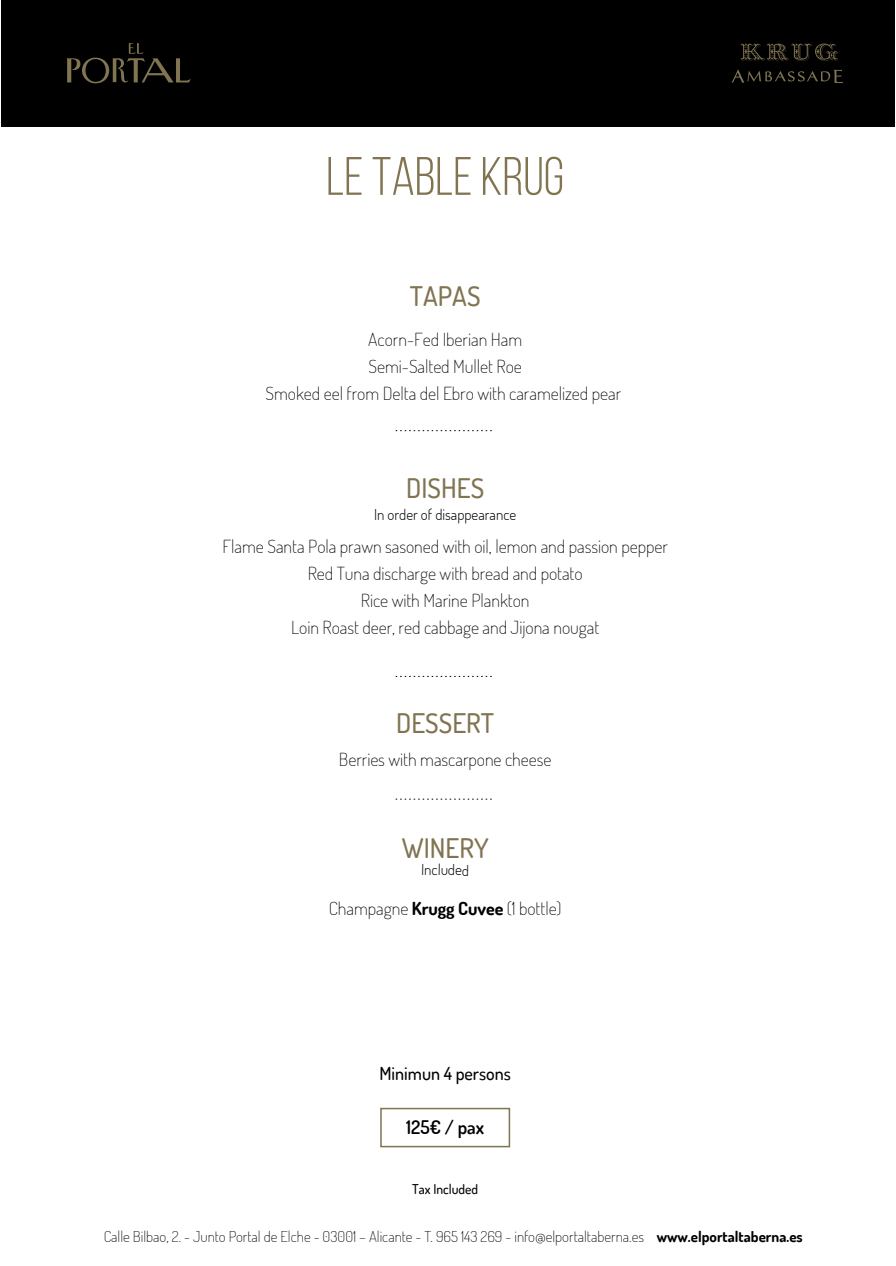
<style>
.page{position:relative;width:896px;height:1266px;background:#fff}
.page>*{position:absolute;margin:0;border:0;box-sizing:border-box;transform-origin:0 0}
.t1{font:54px "Bebas Neue";color:#807451}
.t2{font:500 27px "Dosis";color:#807451}
.t3{font:600 18.75px "Dosis";color:#000}
.t4{font:200 18px/27px "Dosis";letter-spacing:-.005em;color:#000;text-align:center}
.t5{font:500 18px "Dosis";color:#000}
.t6{font:200 15px "Dosis";color:#000}
.t7{font:300 15px "Dosis";color:#000}
.t8{font:500 13.5px "Dosis";color:#000}
.s1{font-weight:700}
</style>
<div class="page">
<div style="left:2px;top:0;width:892px;height:126px;background:#000"></div>
<svg style="left:66px;top:43px;width:125px;height:40px"></svg>
<svg style="left:732px;top:69px;width:111px;height:14px"></svg>
<svg style="left:741px;top:43px;width:97px;height:18px"></svg>
<div style="left:380px;top:1108px;width:130px;height:39px;background:#fff;border:2px solid #807451"></div>
<svg style="left:396px;top:430px;width:96px;height:1px"></svg>
<svg style="left:396px;top:676px;width:96px;height:1px"></svg>
<svg style="left:396px;top:799px;width:96px;height:1px"></svg>
<h1 class="t1" style="left:326px;top:154px;width:239px">LE TABLE KRUG</h1>
<h2 class="t2" style="left:410px;top:278px;width:73px">TAPAS</h2>
<p class="t4" style="left:266px;top:326px;width:357px">Acorn-Fed Iberian Ham<br>Semi-Salted Mullet Roe<br>Smoked eel from Delta del Ebro with caramelized pear</p>
<h2 class="t2" style="left:406px;top:471px;width:80px">DISHES</h2>
<p class="t7" style="left:374px;top:505px;width:144px">In order of disappearance</p>
<p class="t4" style="left:223px;top:533px;width:447px">Flame Santa Pola prawn sasoned with oil, lemon and passion pepper Red Tuna discharge with bread and potato<br>Rice with Marine Plankton<br>Loin Roast deer, red cabbage and Jijona nougat</p>
<h2 class="t2" style="left:396px;top:705px;width:100px">DESSERT</h2>
<p class="t4" style="left:339px;top:746px;width:214px">Berries with mascarpone cheese</p>
<h2 class="t2" style="left:402px;top:831px;width:88px">WINERY</h2>
<p class="t7" style="left:421px;top:859px;width:49px;rotate:1deg">Included</p>
<p class="t4" style="left:329px;top:894px;width:234px">Champagne <span class="s1">Krugg Cuvee</span> (1 bottle)</p>
<p class="t5" style="left:379px;top:1062px;width:133px">Minimun 4 persons</p>
<p class="t3" style="left:406px;top:1115px;width:79px">125€ / pax</p>
<p class="t8" style="left:412px;top:1180px;width:68px">Tax Included</p>
<p class="t6" style="left:104px;top:1227px;width:701px">Calle Bilbao, 2. - Junto Portal de Elche - 03001 – Alicante - T. 965 143 269 - info@elportaltaberna.es <span class="s1">www.elportaltaberna.es</span></p>
</div>
